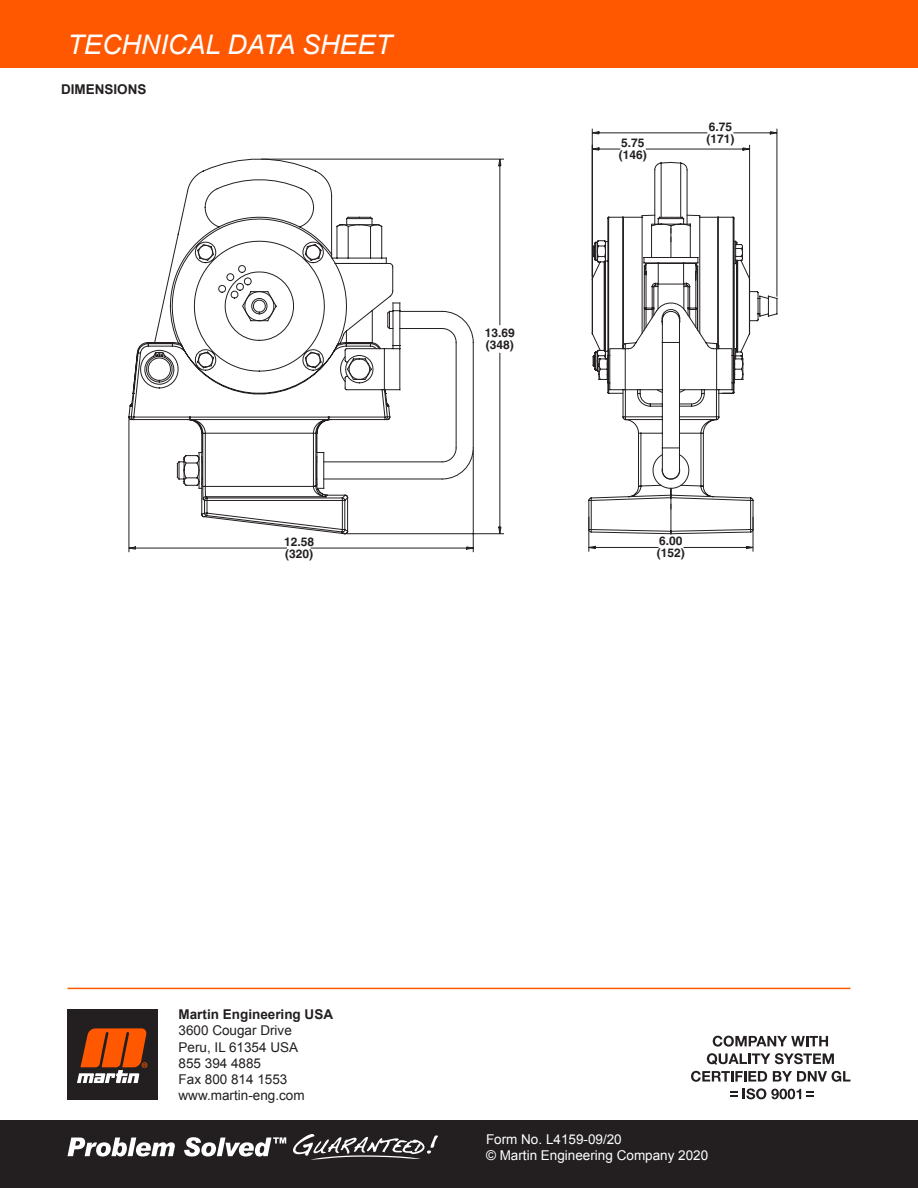
<style>
.page{position:relative;width:918px;height:1188px;background:#fff}
.page>*{position:absolute;margin:0;border:0;box-sizing:border-box;transform-origin:0 0}
.t1{font:italic 27px "Arial";color:#fff}
.t2{font:13.5px "Arial";color:#231f20}
.t3{font:13.5px "Arial";color:#fff}
.Headline{font:700 13.5px "Arial";color:#231f20}
.t4{font:700 12px/12px "Helvetica";color:#231f20}
</style>
<div class="page">
<div style="left:0;top:0;width:918px;height:68px;background:#ff5800"></div>
<div style="left:68px;top:1009px;width:90px;height:91px;background:#231f20"></div>
<svg style="left:77px;top:1028px;width:70px;height:55px"></svg>
<hr style="left:68px;top:988px;width:782px;height:1px;background:#ff5800">
<div style="left:0;top:1120px;width:918px;height:68px;background:#231f20"></div>
<svg style="left:67px;top:1138px;width:108px;height:19px"></svg>
<svg style="left:184px;top:1137px;width:102px;height:20px"></svg>
<svg style="left:293px;top:1134px;width:145px;height:26px"></svg>
<svg style="left:713px;top:1036px;width:115px;height:11px"></svg>
<svg style="left:707px;top:1053px;width:127px;height:12px"></svg>
<svg style="left:691px;top:1071px;width:76px;height:11px"></svg>
<svg style="left:773px;top:1071px;width:77px;height:11px"></svg>
<svg style="left:730px;top:1091px;width:7px;height:6px"></svg>
<svg style="left:743px;top:1088px;width:71px;height:11px"></svg>
<svg style="left:129px;top:128px;width:648px;height:424px"></svg>
<svg style="left:129px;top:154px;width:648px;height:381px"></svg>
<svg style="left:129px;top:169px;width:622px;height:366px"></svg>
<svg style="left:153px;top:216px;width:601px;height:318px"></svg>
<h1 class="t1" style="left:68px;top:27px;width:326px">TECHNICAL DATA SHEET</h1>
<p class="Headline" style="left:61px;top:80px;width:87px">DIMENSIONS</p>
<p class="t4" style="left:284px;top:536px;width:32px">12.58 (320)</p>
<p class="t4" style="left:485px;top:326px;width:32px">13.69 (348)</p>
<p class="t4" style="left:619px;top:137px;width:30px">5.75 (146)</p>
<p class="t4" style="left:706px;top:120px;width:30px">6.75 (171)</p>
<p class="t4" style="left:657px;top:535px;width:30px">6.00 (152)</p>
<p class="Headline" style="left:179px;top:1006px;width:156px">Martin Engineering USA</p>
<p class="t2" style="left:179px;top:1022px;width:115px">3600 Cougar Drive</p>
<p class="t2" style="left:179px;top:1038px;width:121px">Peru, IL 61354 USA</p>
<p class="t2" style="left:179px;top:1054px;width:84px">855 394 4885</p>
<p class="t2" style="left:179px;top:1070px;width:110px">Fax 800 814 1553</p>
<p class="t2" style="left:179px;top:1087px;width:128px">www.martin-eng.com</p>
<p class="t3" style="left:486px;top:1130px;width:137px">Form No. L4159-09/20</p>
<p class="t3" style="left:486px;top:1146px;width:224px">© Martin Engineering Company 2020</p>
</div>
